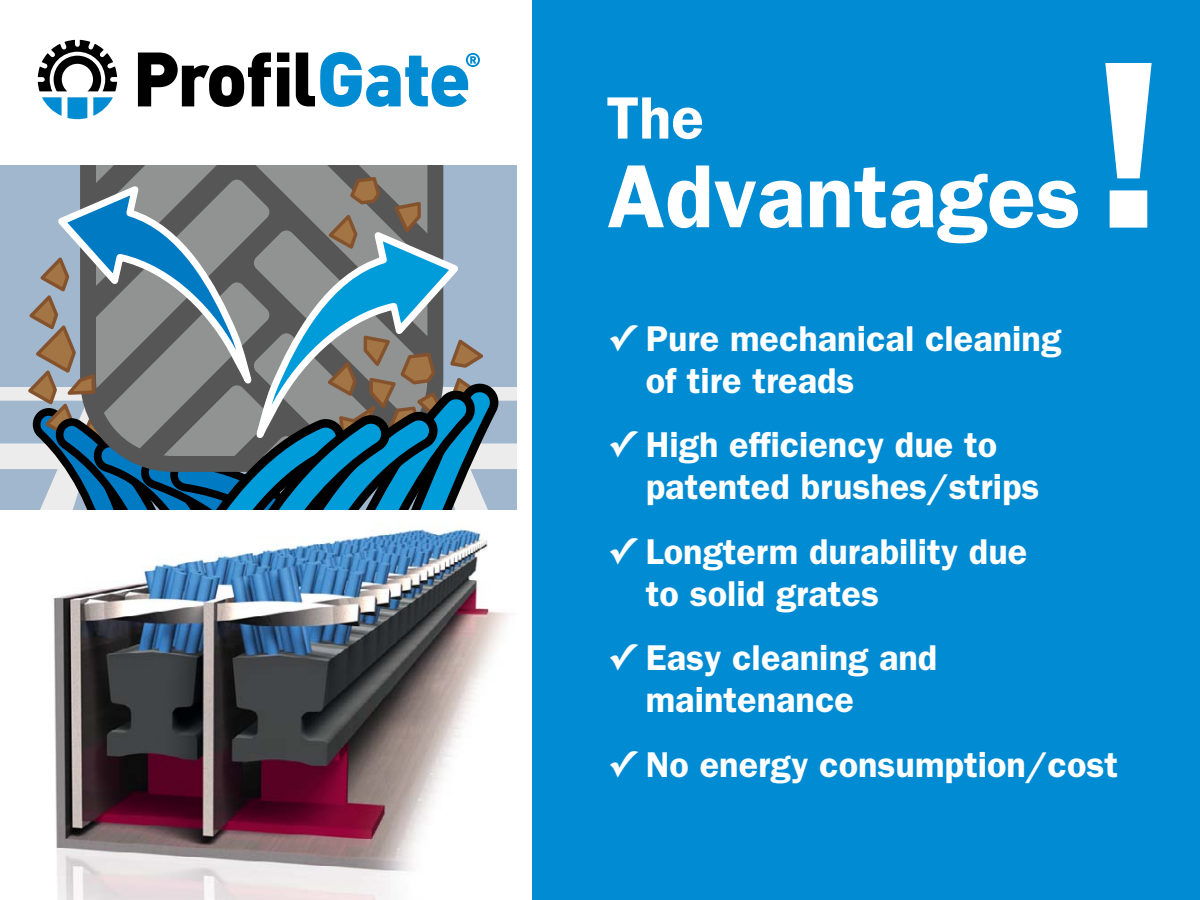
<style>
.page{position:relative;width:1200px;height:900px;background:#fff}
.page>*{position:absolute;margin:0;border:0;box-sizing:border-box;transform-origin:0 0}
.t1{font:600 240px "ITC Franklin Gothic Std";color:#fff}
.t2{font:600 90px "ITC Franklin Gothic Std";color:#fff}
.t3{font:600 60px "ITC Franklin Gothic Std";color:#fff}
.t4{font:600 36px/42px "ITC Franklin Gothic Std";color:#fff}
.s1{font-family:"Lucida Grande";font-weight:700}
</style>
<div class="page">
<div style="left:525px;top:0;width:675px;height:900px;background:#008bd2"></div>
<svg style="left:42px;top:97px;width:20px;height:19px"></svg>
<svg style="left:68px;top:97px;width:19px;height:22px"></svg>
<svg style="left:93px;top:97px;width:20px;height:19px"></svg>
<svg style="left:38px;top:40px;width:79px;height:51px"></svg>
<svg style="left:138px;top:53px;width:133px;height:54px"></svg>
<svg style="left:277px;top:53px;width:12px;height:53px"></svg>
<svg style="left:296px;top:52px;width:184px;height:55px"></svg>
<div style="left:0;top:165px;width:525px;height:360px;background:#a1b7cd"></div>
<div style="left:0;top:443px;width:525px;height:26px;background:#ececed"></div>
<div style="left:0;top:387px;width:525px;height:14px;background:#ececed"></div>
<svg style="left:24px;top:165px;width:481px;height:345px"></svg>
<img style="left:0;top:510px;width:518px;height:390px">
<div style="left:518px;top:0;width:14px;height:900px;background:#fff"></div>
<h3 class="t3" style="left:607px;top:83px;width:99px">The</h3>
<h2 class="t2" style="left:607px;top:143px;width:475px">Advantages</h2>
<h1 class="t1" style="left:1090px;top:3px;width:78px">!</h1>
<p class="t4" style="left:646px;top:317px;width:417px;text-indent:-38px"><span class="s1">✓</span> Pure mechanical cleaning of tire treads</p>
<p class="t4" style="left:646px;top:424px;width:395px;text-indent:-38px"><span class="s1">✓</span> High efficiency due to patented brushes/strips</p>
<p class="t4" style="left:646px;top:530px;width:383px;text-indent:-38px"><span class="s1">✓</span> Longterm durability due to solid grates</p>
<p class="t4" style="left:646px;top:637px;width:293px;text-indent:-38px"><span class="s1">✓</span> Easy cleaning and maintenance</p>
<p class="t4" style="left:608px;top:743px;width:512px"><span class="s1">✓</span> No energy consumption/cost</p>
</div>
